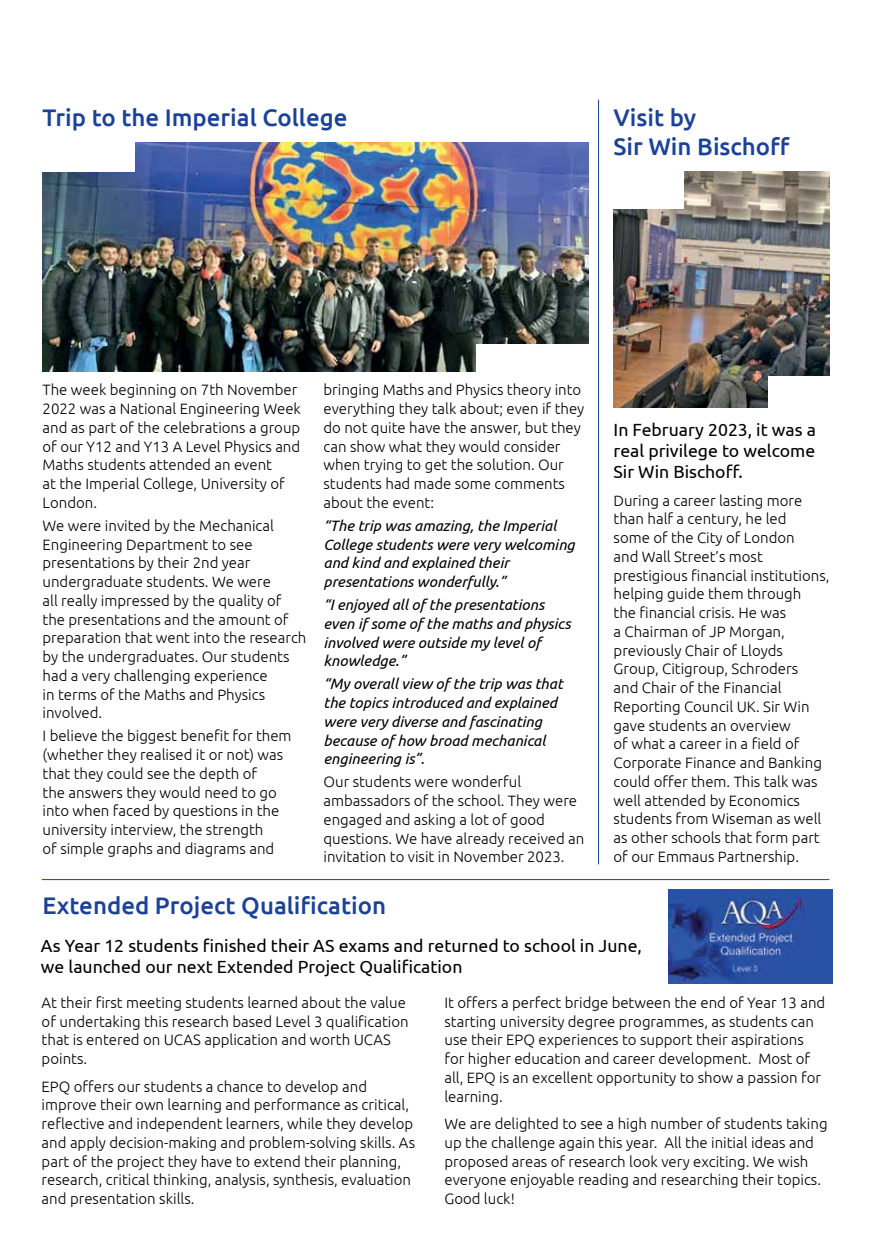
<style>
.page{position:relative;width:872px;height:1246px;background:#fff}
.page>*{position:absolute;margin:0;border:0;box-sizing:border-box;transform-origin:0 0}
.t1{font:500 24px/28.8px "Ubuntu";color:#1b4298}
.t2{font:17.7px/21px "Ubuntu";color:#000;text-align:justify}
.t3{font:300 15px/18.8px "Ubuntu";color:#000}
.t4{font:italic 15px/18.8px "Ubuntu";color:#000}
</style>
<div class="page">
<img style="left:43px;top:142px;width:545px;height:229px">
<img style="left:613px;top:172px;width:216px;height:236px">
<hr style="left:42px;top:879px;width:787px;height:1px;background:#1b4298">
<img style="left:668px;top:890px;width:165px;height:93px">
<hr style="left:598px;top:100px;width:1px;height:764px;background:#1b4298">
<div style="left:40px;top:136px;width:95px;height:36px;background:#fff"></div>
<div style="left:476px;top:344px;width:112px;height:32px;background:#fff"></div>
<div style="left:605px;top:164px;width:78px;height:45px;background:#fff"></div>
<div style="left:768px;top:376px;width:65px;height:36px;background:#fff"></div>
<h1 class="t1" style="left:43px;top:103px;width:306px">Trip to the Imperial College</h1>
<h1 class="t1" style="left:613px;top:103px;width:178px">Visit by<br>Sir Win Bischoff</h1>
<p class="t3" style="left:43px;top:380px;width:260px">The week beginning on 7th November<br>2022 was a National Engineering Week and as part of the celebrations a group of our Y12 and Y13 A Level Physics and<br>Maths students attended an event<br>at the Imperial College, University of<br>London.</p>
<p class="t3" style="left:43px;top:516px;width:265px">We were invited by the Mechanical<br>Engineering Department to see presentations by their 2nd year undergraduate students. We were<br>all really impressed by the quality of the presentations and the amount of preparation that went into the research by the undergraduates. Our students had a very challenging experience<br>in terms of the Maths and Physics involved.</p>
<p class="t3" style="left:43px;top:726px;width:250px">I believe the biggest benefit for them (whether they realised it or not) was that they could see the depth of<br>the answers they would need to go into when faced by questions in the university interview, the strength<br>of simple graphs and diagrams and</p>
<p class="t3" style="left:323px;top:380px;width:262px">bringing Maths and Physics theory into everything they talk about; even if they do not quite have the answer, but they can show what they would consider when trying to get the solution. Our students had made some comments about the event:</p>
<p class="t4" style="left:323px;top:516px;width:253px">“The trip was amazing, the Imperial College students were very welcoming and kind and explained their presentations wonderfully.”</p>
<p class="t4" style="left:323px;top:595px;width:248px">“I enjoyed all of the presentations even if some of the maths and physics involved were outside my level of knowledge.”</p>
<p class="t4" style="left:323px;top:674px;width:241px">“My overall view of the trip was that the topics introduced and explained were very diverse and fascinating because of how broad mechanical engineering is”.</p>
<p class="t3" style="left:323px;top:772px;width:262px">Our students were wonderful ambassadors of the school. They were engaged and asking a lot of good questions. We have already received an invitation to visit in November 2023.</p>
<h1 class="t1" style="left:43px;top:890px;width:345px">Extended Project Qualification</h1>
<p class="t2" style="left:613px;top:419px;width:204px">In February 2023, it was a real privilege to welcome Sir Win Bischoff.</p>
<p class="t3" style="left:613px;top:490px;width:217px">During a career lasting more than half a century, he led<br>some of the City of London<br>and Wall Street’s most prestigious financial institutions, helping guide them through<br>the financial crisis. He was<br>a Chairman of JP Morgan, previously Chair of Lloyds<br>Group, Citigroup, Schroders<br>and Chair of the Financial<br>Reporting Council UK. Sir Win gave students an overview<br>of what a career in a field of<br>Corporate Finance and Banking could offer them. This talk was well attended by Economics students from Wiseman as well as other schools that form part of our Emmaus Partnership.</p>
<p class="t2" style="left:41px;top:934px;width:602px">As Year 12 students finished their AS exams and returned to school in June, we launched our next Extended Project Qualification</p>
<p class="t3" style="left:42px;top:993px;width:368px">At their first meeting students learned about the value of undertaking this research based Level 3 qualification that is entered on UCAS application and worth UCAS points.</p>
<p class="t3" style="left:42px;top:1076px;width:375px">EPQ offers our students a chance to develop and improve their own learning and performance as critical, reflective and independent learners, while they develop and apply decision-making and problem-solving skills. As part of the project they have to extend their planning, research, critical thinking, analysis, synthesis, evaluation and presentation skills.</p>
<p class="t3" style="left:444px;top:993px;width:382px">It offers a perfect bridge between the end of Year 13 and starting university degree programmes, as students can use their EPQ experiences to support their aspirations for higher education and career development. Most of all, EPQ is an excellent opportunity to show a passion for learning.</p>
<p class="t3" style="left:444px;top:1114px;width:385px">We are delighted to see a high number of students taking up the challenge again this year. All the initial ideas and proposed areas of research look very exciting. We wish everyone enjoyable reading and researching their topics.<br>Good luck!</p>
</div>
